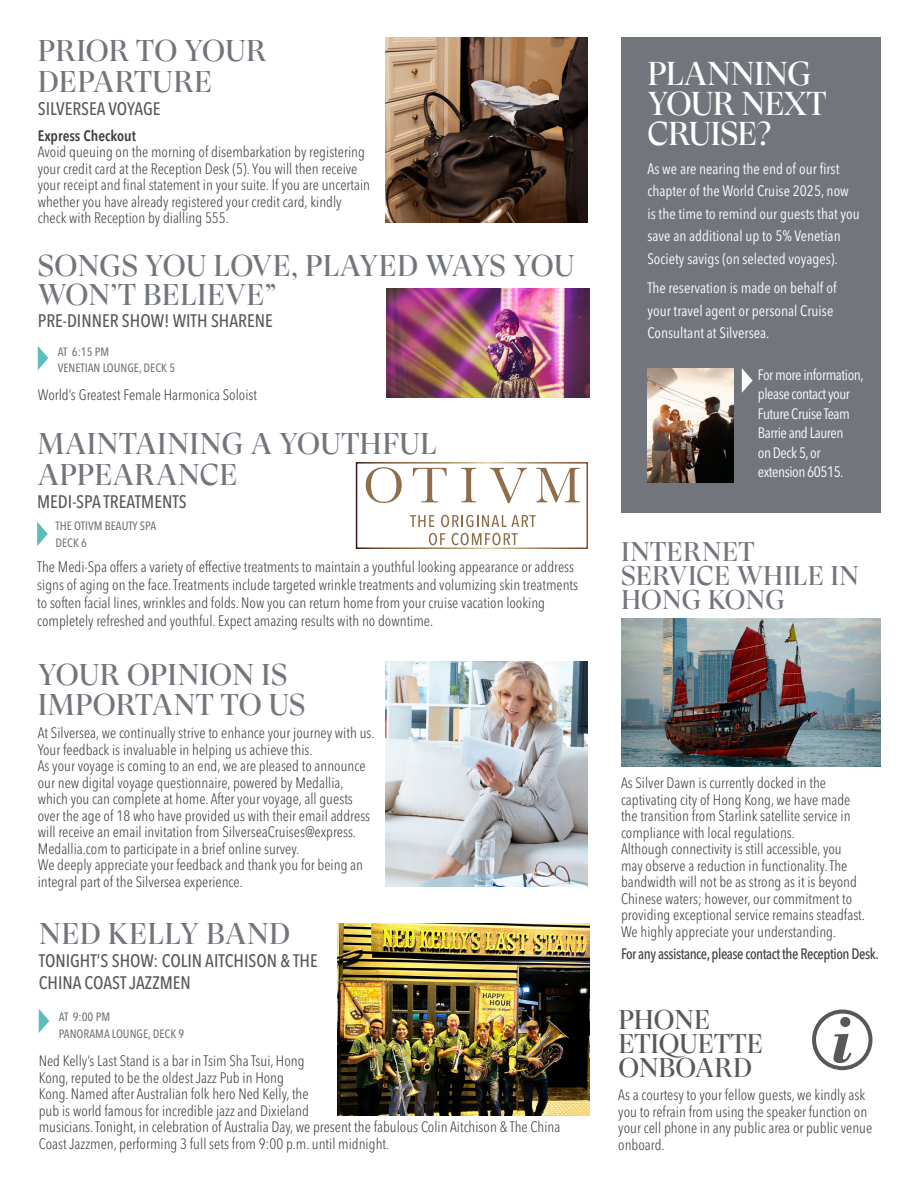
<style>
.page{position:relative;width:918px;height:1188px;background:#fff}
.page>*{position:absolute;margin:0;border:0;box-sizing:border-box;transform-origin:0 0}
.CC_Header{font:33px/29.7px "GT Super Display";letter-spacing:-.02em;color:#fff}
.t1{font:30px/31.5px "GT Super Display";letter-spacing:.01em;color:#72767c}
.t2{font:27px/24px "GT Super Display";letter-spacing:.01em;color:#72767c}
.t3{font:27px/24px "GT Super Display";color:#57585a}
.t4{font:500 condensed 18px/22.5px "Avenir Next LT Pro";color:#57585a}
.Page_2_-_Body_Text_Article{font:300 condensed 15px/16.5px "Avenir Next LT Pro";color:#3e3e3f}
.CC_Body{font:condensed 15px/22.5px "Avenir Next LT Pro";color:#fff}
.CC_Body-2{font:condensed 15px/19.5px "Avenir Next LT Pro";letter-spacing:-.03em;color:#fff}
.Page_2_-_Body_Text_Article-2{font:500 condensed 15px "Avenir Next LT Pro";letter-spacing:-.03em;color:#3e3e3f}
.t5{font:600 condensed 15px "Avenir Next LT Pro";color:#3e3e3f}
.t6{font:500 condensed 12px/16.5px "Avenir Next LT Pro";color:#72767c}
</style>
<div class="page">
<svg style="left:38px;top:346px;width:10px;height:24px"></svg>
<img style="left:387px;top:288px;width:202px;height:110px">
<svg style="left:812px;top:1010px;width:61px;height:60px"></svg>
<img style="left:386px;top:38px;width:202px;height:184px">
<img style="left:386px;top:662px;width:202px;height:224px">
<div style="left:621px;top:38px;width:259px;height:475px;background:#72767c"></div>
<img style="left:647px;top:368px;width:86px;height:114px">
<svg style="left:742px;top:368px;width:11px;height:25px"></svg>
<svg style="left:37px;top:522px;width:11px;height:24px"></svg>
<svg style="left:413px;top:468px;width:34px;height:34px"></svg>
<svg style="left:366px;top:467px;width:36px;height:36px"></svg>
<svg style="left:461px;top:468px;width:15px;height:34px"></svg>
<svg style="left:536px;top:468px;width:44px;height:34px"></svg>
<svg style="left:490px;top:468px;width:37px;height:35px"></svg>
<svg style="left:410px;top:515px;width:24px;height:12px"></svg>
<svg style="left:441px;top:515px;width:95px;height:12px"></svg>
<svg style="left:429px;top:533px;width:16px;height:12px"></svg>
<svg style="left:452px;top:533px;width:66px;height:12px"></svg>
<div style="left:356px;top:462px;width:232px;height:87px;border:2px solid #fff"></div>
<svg style="left:39px;top:1009px;width:10px;height:24px"></svg>
<img style="left:337px;top:924px;width:253px;height:191px">
<img style="left:621px;top:618px;width:259px;height:148px">
<p class="t1" style="left:38px;top:35px;width:230px">PRIOR TO YOUR<br>DEPARTURE</p>
<p class="t4" style="left:38px;top:97px;width:124px">SILVERSEA VOYAGE</p>
<p class="t5" style="left:38px;top:127px;width:100px">Express Checkout</p>
<p class="Page_2_-_Body_Text_Article" style="left:38px;top:144px;width:334px">Avoid queuing on the morning of disembarkation by registering your credit card at the Reception Desk (5). You will then receive your receipt and final statement in your suite. If you are uncertain whether you have already registered your credit card, kindly check with Reception by dialling 555.</p>
<p class="t1" style="left:38px;top:253px;width:538px;line-height:28.5px">SONGS YOU LOVE, PLAYED WAYS YOU<br>WON’T BELIEVE”</p>
<p class="t4" style="left:38px;top:310px;width:236px">PRE-DINNER SHOW! WITH SHARENE</p>
<p class="t6" style="left:58px;top:343px;width:119px">AT 6:15 PM<br>VENETIAN LOUNGE, DECK 5</p>
<p class="Page_2_-_Body_Text_Article" style="left:38px;top:386px;width:221px">World’s Greatest Female Harmonica Soloist</p>
<p class="t1" style="left:37px;top:428px;width:401px">MAINTAINING A YOUTHFUL<br>APPEARANCE</p>
<p class="t4" style="left:37px;top:490px;width:151px">MEDI-SPA TREATMENTS</p>
<p class="t6" style="left:56px;top:518px;width:102px">THE OTIVM BEAUTY SPA<br>DECK 6</p>
<p class="Page_2_-_Body_Text_Article" style="left:37px;top:557px;width:542px;line-height:18px">The Medi-Spa offers a variety of effective treatments to maintain a youthful looking appearance or address signs of aging on the face. Treatments include targeted wrinkle treatments and volumizing skin treatments to soften facial lines, wrinkles and folds. Now you can return home from your cruise vacation looking completely refreshed and youthful. Expect amazing results with no downtime.</p>
<p class="t1" style="left:38px;top:659px;width:251px">YOUR OPINION IS</p>
<p class="t1" style="left:38px;top:689px;width:269px">IMPORTANT TO US</p>
<p class="Page_2_-_Body_Text_Article" style="left:38px;top:725px;width:338px">At Silversea, we continually strive to enhance your journey with us.<br>Your feedback is invaluable in helping us achieve this.<br>As your voyage is coming to an end, we are pleased to announce our new digital voyage questionnaire, powered by Medallia, which you can complete at home. After your voyage, all guests over the age of 18 who have provided us with their email address will receive an email invitation from SilverseaCruises@express.<br>Medallia.com to participate in a brief online survey.<br>We deeply appreciate your feedback and thank you for being an integral part of the Silversea experience.</p>
<p class="t1" style="left:39px;top:919px;width:253px">NED KELLY BAND</p>
<p class="t4" style="left:39px;top:949px;width:280px">TONIGHT’S SHOW: COLIN AITCHISON &amp; THE<br>CHINA COAST JAZZMEN</p>
<p class="t6" style="left:59px;top:1009px;width:127px">AT 9:00 PM<br>PANORAMA LOUNGE, DECK 9</p>
<p class="Page_2_-_Body_Text_Article" style="left:39px;top:1053px;width:523px">Ned Kelly’s Last Stand is a bar in Tsim Sha Tsui, Hong<br>Kong, reputed to be the oldest Jazz Pub in Hong<br>Kong. Named after Australian folk hero Ned Kelly, the<br>pub is world famous for incredible jazz and Dixieland<br>musicians. Tonight, in celebration of Australia Day, we present the fabulous Colin Aitchison &amp; The China Coast Jazzmen, performing 3 full sets from 9:00 p.m. until midnight.</p>
<p class="CC_Header" style="left:648px;top:60px;width:180px">PLANNING<br>YOUR NEXT<br>CRUISE?</p>
<p class="CC_Body" style="left:647px;top:157px;width:214px">As we are nearing the end of our first chapter of the World Cruise 2025, now is the time to remind our guests that you save an additional up to 5% Venetian Society savigs (on selected voyages).</p>
<p class="CC_Body" style="left:647px;top:276px;width:191px">The reservation is made on behalf of your travel agent or personal Cruise<br>Consultant at Silversea.</p>
<p class="CC_Body-2" style="left:758px;top:364px;width:107px">For more information, please contact your</p>
<p class="CC_Body-2" style="left:758px;top:403px;width:94px">Future Cruise Team<br>Barrie and Lauren</p>
<p class="CC_Body-2" style="left:758px;top:442px;width:87px">on Deck 5, or extension 60515.</p>
<p class="t2" style="left:621px;top:540px;width:240px">INTERNET<br>SERVICE WHILE IN<br>HONG KONG</p>
<p class="Page_2_-_Body_Text_Article" style="left:621px;top:775px;width:231px">As Silver Dawn is currently docked in the captivating city of Hong Kong, we have made the transition from Starlink satellite service in compliance with local regulations.</p>
<p class="Page_2_-_Body_Text_Article" style="left:621px;top:841px;width:246px">Although connectivity is still accessible, you may observe a reduction in functionality. The bandwidth will not be as strong as it is beyond Chinese waters; however, our commitment to providing exceptional service remains steadfast.</p>
<p class="Page_2_-_Body_Text_Article" style="left:621px;top:923px;width:217px">We highly appreciate your understanding.</p>
<p class="Page_2_-_Body_Text_Article-2" style="left:621px;top:945px;width:259px">For any assistance, please contact the Reception Desk.</p>
<p class="t3" style="left:618px;top:1008px;width:146px">PHONE<br>ETIQUETTE<br>ONBOARD</p>
<p class="Page_2_-_Body_Text_Article" style="left:618px;top:1087px;width:256px">As a courtesy to your fellow guests, we kindly ask you to refrain from using the speaker function on your cell phone in any public area or public venue onboard.</p>
</div>
